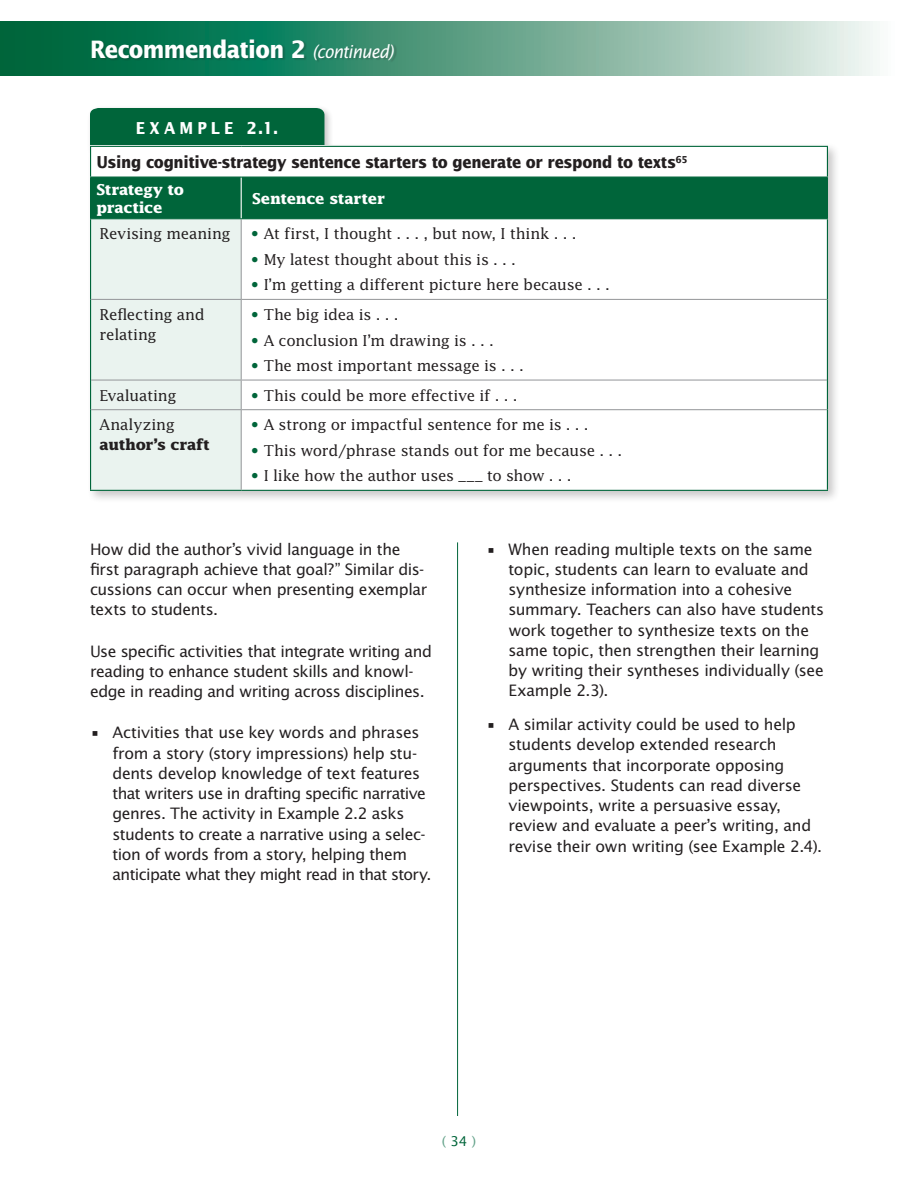
<style>
.page{position:relative;width:918px;height:1188px;background:#fff}
.page>*{position:absolute;margin:0;border:0;box-sizing:border-box;transform-origin:0 0}
.t1{font:700 24px "Dnsdny Lucida Sans Std";letter-spacing:-.025em;color:#fff;scale:.9 1}
.t2{font:700 16.5px/33.8px "Dnsdny Lucida Sans Std";letter-spacing:-.025em;color:#231f20;scale:.9 1}
.t3{font:15.75px/20.2px "Cxxwrw Lucida Sans Std";letter-spacing:-.025em;color:#231f20}
.t4{font:15px/19.5px "Gtjcwb Lucida Std";letter-spacing:-.02em;color:#231f20}
.t5{font:700 15px/18px "Vtnkpg Lucida Std";letter-spacing:-.025em;color:#fff}
.t6{font:700 15px "Vtnkpg Lucida Std";letter-spacing:-.02em;color:#231f20}
.t7{font:13.5px "Cxxwrw Lucida Sans Std";color:#62a188}
.s1{font-family:"Vxlrpt Lucida Sans Std";font-weight:400;font-style:italic;font-size:18px}
.s2{color:#fff}
.s3{color:#00653a}
</style>
<div class="page">
<svg style="left:0;top:21px;width:877px;height:54px;background:#65a58d"></svg>
<div style="left:92px;top:40px;width:305px;height:23px;background:#231f20;opacity:.25"></div>
<div style="left:87px;top:105px;width:247px;height:52px;background:#231f20;opacity:.25"></div>
<div style="left:90px;top:108px;width:235px;height:34px;background:#00653a"></div>
<hr style="left:457px;top:542px;width:1px;height:574px;background:#00653a">
<div style="left:86px;top:142px;width:755px;height:362px;background:#231f20;opacity:.25"></div>
<div style="left:91px;top:146px;width:736px;height:31px;background:#fff"></div>
<hr style="left:90px;top:219px;width:1px;height:80px;background:#00653a">
<hr style="left:90px;top:299px;width:1px;height:81px;background:#00653a">
<hr style="left:90px;top:380px;width:1px;height:30px;background:#00653a">
<hr style="left:90px;top:410px;width:1px;height:80px;background:#00653a">
<hr style="left:90px;top:490px;width:151px;height:1px;background:#00653a">
<hr style="left:241px;top:490px;width:587px;height:1px;background:#00653a">
<svg style="left:91px;top:178px;width:736px;height:312px"></svg>
<hr style="left:91px;top:409px;width:150px;height:1px;background:#939598">
<hr style="left:241px;top:409px;width:586px;height:1px;background:#939598">
<hr style="left:241px;top:410px;width:1px;height:80px;background:#939598">
<hr style="left:90px;top:146px;width:151px;height:1px;background:#00653a">
<hr style="left:90px;top:147px;width:1px;height:30px;background:#00653a">
<hr style="left:241px;top:146px;width:587px;height:1px;background:#00653a">
<hr style="left:90px;top:177px;width:151px;height:1px;background:#00653a">
<hr style="left:90px;top:178px;width:1px;height:40px;background:#00653a">
<hr style="left:241px;top:177px;width:587px;height:1px;background:#00653a">
<hr style="left:90px;top:218px;width:151px;height:1px;background:#00653a">
<hr style="left:241px;top:218px;width:587px;height:1px;background:#00653a">
<hr style="left:241px;top:178px;width:1px;height:40px;background:#fff">
<hr style="left:827px;top:147px;width:1px;height:30px;background:#00653a">
<hr style="left:827px;top:178px;width:1px;height:40px;background:#00653a">
<hr style="left:827px;top:219px;width:1px;height:80px;background:#00653a">
<hr style="left:827px;top:299px;width:1px;height:81px;background:#00653a">
<hr style="left:827px;top:380px;width:1px;height:30px;background:#00653a">
<hr style="left:827px;top:410px;width:1px;height:80px;background:#00653a">
<h1 class="t1" style="left:90px;top:35px;width:339px">Recommendation 2 <span class="s1">(continued)</span></h1>
<p class="t2" style="left:97px;top:112px;width:658px;text-indent:39px"><span class="s2">EXAMPLE 2.1.<br></span>Using cognitive-strategy sentence starters to generate or respond to texts<sup>65</sup></p>
<p class="t5" style="left:97px;top:180px;width:89px">Strategy to practice</p>
<p class="t5" style="left:252px;top:189px;width:135px">Sentence starter</p>
<p class="t4" style="left:100px;top:224px;width:133px">Revising meaning</p>
<p class="t4" style="left:250px;top:224px;width:328px"><span class="s3">•</span> At first, I thought . . . , but now, I think . . .</p>
<p class="t4" style="left:250px;top:249px;width:267px"><span class="s3">•</span> My latest thought about this is . . .</p>
<p class="t4" style="left:250px;top:275px;width:361px"><span class="s3">•</span> I’m getting a different picture here because . . .</p>
<p class="t4" style="left:100px;top:305px;width:107px">Reflecting and relating</p>
<p class="t4" style="left:250px;top:305px;width:150px"><span class="s3">•</span> The big idea is . . .</p>
<p class="t4" style="left:250px;top:330px;width:245px"><span class="s3">•</span> A conclusion I’m drawing is . . .</p>
<p class="t4" style="left:250px;top:356px;width:275px"><span class="s3">•</span> The most important message is . . .</p>
<p class="t4" style="left:100px;top:385px;width:78px">Evaluating</p>
<p class="t4" style="left:250px;top:385px;width:269px"><span class="s3">•</span> This could be more effective if . . .</p>
<p class="t4" style="left:100px;top:415px;width:77px">Analyzing</p>
<p class="t6" style="left:100px;top:435px;width:112px">author’s craft</p>
<p class="t4" style="left:250px;top:415px;width:340px"><span class="s3">•</span> A strong or impactful sentence for me is . . .</p>
<p class="t4" style="left:250px;top:440px;width:374px"><span class="s3">•</span> This word/phrase stands out for me because . . .</p>
<p class="t4" style="left:250px;top:466px;width:323px"><span class="s3">•</span> I like how the author uses ___ to show . . .</p>
<p class="t3" style="left:90px;top:539px;width:339px">How did the author’s vivid language in the first paragraph achieve that goal?” Similar dis&shy;cussions can occur when presenting exemplar texts to students.</p>
<p class="t3" style="left:90px;top:641px;width:344px">Use specific activities that integrate writing and reading to enhance student skills and knowl&shy;edge in reading and writing across disciplines.</p>
<p class="t3" style="left:113px;top:723px;width:320px;text-indent:-23px">• Activities that use key words and phrases from a story (story impressions) help stu&shy;dents develop knowledge of text features that writers use in drafting specific narrative genres. The activity in Example 2.2 asks students to create a narrative using a selec&shy;tion of words from a story, helping them anticipate what they might read in that story.</p>
<p class="t3" style="left:509px;top:539px;width:317px;text-indent:-23px">• When reading multiple texts on the same topic, students can learn to evaluate and synthesize information into a cohesive summary. Teachers can also have students work together to synthesize texts on the same topic, then strengthen their learning by writing their syntheses individually (see Example 2.3).</p>
<p class="t3" style="left:509px;top:715px;width:315px;text-indent:-23px">• A similar activity could be used to help students develop extended research arguments that incorporate opposing perspectives. Students can read diverse viewpoints, write a persuasive essay, review and evaluate a peer’s writing, and revise their own writing (see Example 2.4).</p>
<p class="t7" style="left:442px;top:1133px;width:36px">( <span class="s3">34</span> )</p>
</div>
